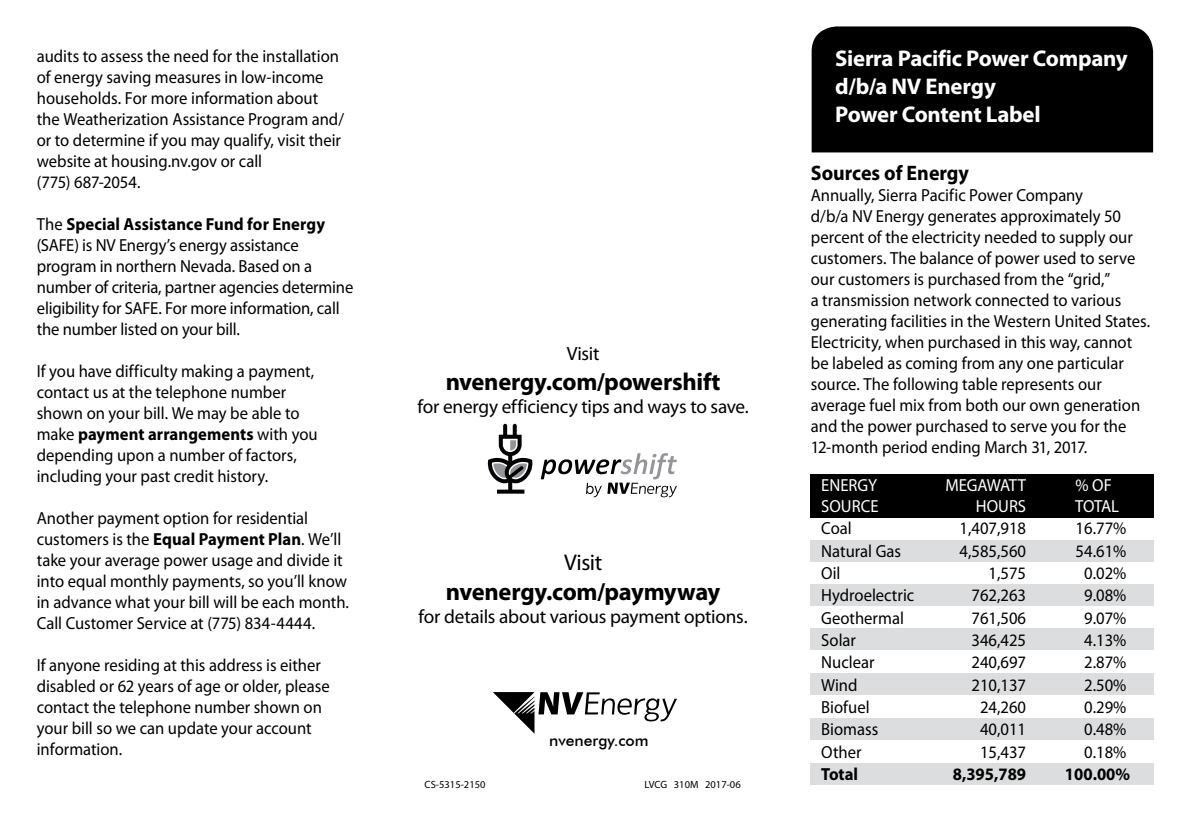
<style>
.page{position:relative;width:1182px;height:819px;background:#fff}
.page>*{position:absolute;margin:0;border:0;box-sizing:border-box;transform-origin:0 0}
.rate_body{font:700 24.5px "Myriad Pro";letter-spacing:-.01em;color:#000}
.rate_head{font:700 22.75px/28px "Myriad Pro";letter-spacing:-.01em;color:#fff}
.rate_body-2{font:22.75px "Myriad Pro";letter-spacing:-.02em;color:#000}
.headline{font:700 21px "Myriad Pro";color:#000;scale:.95 1}
.rate_body-3{font:19.25px "Myriad Pro";letter-spacing:-.015em;color:#000}
.rate_body-4{font:17.5px/21px "Myriad Pro";color:#000;scale:.95 1}
.aa_PUC_numbers2{font:17.5px "Myriad Pro";color:#000;scale:.95 1}
.t1{font:17.5px "Myriad Pro";color:#fff;scale:.95 1}
.aa_PUC_numbers2-2{font:700 17.5px "Myriad Pro";color:#000;scale:.95 1}
.t2{font:500 15.75px "Futura BT";color:#000}
.t3{font:10.5px "Myriad Pro";color:#000}
.s1{font-weight:700}
</style>
<div class="page">
<div style="left:811px;top:26px;width:341px;height:126px;background:#000"></div>
<div style="left:810px;top:474px;width:343px;height:44px;background:#000"></div>
<div style="left:810px;top:540px;width:343px;height:21px;background:#dcddde"></div>
<div style="left:810px;top:585px;width:343px;height:21px;background:#dcddde"></div>
<div style="left:810px;top:628px;width:343px;height:22px;background:#dcddde"></div>
<div style="left:810px;top:674px;width:343px;height:21px;background:#dcddde"></div>
<div style="left:810px;top:718px;width:343px;height:21px;background:#dcddde"></div>
<div style="left:810px;top:763px;width:343px;height:21px;background:#dcddde"></div>
<svg style="left:493px;top:692px;width:184px;height:42px"></svg>
<svg style="left:487px;top:424px;width:46px;height:70px"></svg>
<svg style="left:540px;top:453px;width:137px;height:44px"></svg>
<p class="rate_body-4" style="left:37px;top:46px;width:325px">audits to assess the need for the installation of energy saving measures in low-income households. For more information about the Weatherization Assistance Program and/ or to determine if you may qualify, visit their website at housing.nv.gov or call</p>
<p class="rate_body-4" style="left:37px;top:172px;width:111px">(775) 687-2054.</p>
<p class="rate_body-4" style="left:37px;top:214px;width:335px">The <span class="s1">Special Assistance Fund for Energy </span>(SAFE) is NV Energy’s energy assistance program in northern Nevada. Based on a number of criteria, partner agencies determine eligibility for SAFE. For more information, call the number listed on your bill.</p>
<p class="rate_body-4" style="left:37px;top:361px;width:297px">If you have difficulty making a payment, contact us at the telephone number shown on your bill. We may be able to make <span class="s1">payment arrangements</span> with you depending upon a number of factors, including your past credit history.</p>
<p class="rate_body-4" style="left:37px;top:508px;width:330px">Another payment option for residential customers is the <span class="s1">Equal Payment Plan</span>. We’ll take your average power usage and divide it into equal monthly payments, so you’ll know in advance what your bill will be each month.<br>Call Customer Service at (775) 834-4444.</p>
<p class="rate_body-4" style="left:37px;top:655px;width:310px">If anyone residing at this address is either disabled or 62 years of age or older, please contact the telephone number shown on your bill so we can update your account information.</p>
<p class="rate_body-3" style="left:566px;top:342px;width:34px">Visit</p>
<p class="rate_body" style="left:445px;top:365px;width:276px">nvenergy.com/powershift</p>
<p class="rate_body-3" style="left:417px;top:394px;width:333px">for energy efficiency tips and ways to save.</p>
<p class="rate_body-2" style="left:564px;top:549px;width:40px">Visit</p>
<p class="rate_body" style="left:446px;top:575px;width:276px">nvenergy.com/paymyway</p>
<p class="rate_body-3" style="left:418px;top:604px;width:330px">for details about various payment options.</p>
<p class="t2" style="left:549px;top:731px;width:101px">nvenergy.com</p>
<p class="t3" style="left:424px;top:778px;width:62px">CS-5315-2150</p>
<p class="t3" style="left:644px;top:778px;width:98px">LVCG 310M 2017-06</p>
<p class="rate_head" style="left:835px;top:44px;width:294px">Sierra Pacific Power Company d/b/a NV Energy</p>
<p class="rate_head" style="left:835px;top:100px;width:207px">Power Content Label</p>
<p class="headline" style="left:810px;top:159px;width:168px">Sources of Energy</p>
<p class="rate_body-4" style="left:810px;top:184px;width:359px">Annually, Sierra Pacific Power Company<br>d/b/a NV Energy generates approximately 50 percent of the electricity needed to supply our customers. The balance of power used to serve our customers is purchased from the “grid,”<br>a transmission network connected to various generating facilities in the Western United States.<br>Electricity, when purchased in this way, cannot be labeled as coming from any one particular source. The following table represents our average fuel mix from both our own generation and the power purchased to serve you for the 12-month period ending March 31, 2017.</p>
<p class="t1" style="left:821px;top:474px;width:60px">ENERGY</p>
<p class="t1" style="left:945px;top:474px;width:86px">MEGAWATT</p>
<p class="t1" style="left:1075px;top:474px;width:40px">% OF</p>
<p class="t1" style="left:821px;top:495px;width:62px">SOURCE</p>
<p class="t1" style="left:975px;top:495px;width:54px">HOURS</p>
<p class="t1" style="left:1075px;top:495px;width:48px">TOTAL</p>
<p class="aa_PUC_numbers2" style="left:821px;top:518px;width:34px">Coal</p>
<p class="aa_PUC_numbers2" style="left:959px;top:518px;width:72px">1,407,918</p>
<p class="aa_PUC_numbers2" style="left:1075px;top:518px;width:55px">16.77%</p>
<p class="aa_PUC_numbers2" style="left:821px;top:540px;width:86px">Natural Gas</p>
<p class="aa_PUC_numbers2" style="left:959px;top:540px;width:72px">4,585,560</p>
<p class="aa_PUC_numbers2" style="left:1075px;top:540px;width:55px">54.61%</p>
<p class="aa_PUC_numbers2" style="left:821px;top:562px;width:22px">Oil</p>
<p class="aa_PUC_numbers2" style="left:988px;top:562px;width:41px">1,575</p>
<p class="aa_PUC_numbers2" style="left:1083px;top:562px;width:46px">0.02%</p>
<p class="aa_PUC_numbers2" style="left:821px;top:585px;width:99px">Hydroelectric</p>
<p class="aa_PUC_numbers2" style="left:971px;top:585px;width:59px">762,263</p>
<p class="aa_PUC_numbers2" style="left:1083px;top:585px;width:46px">9.08%</p>
<p class="aa_PUC_numbers2" style="left:821px;top:607px;width:88px">Geothermal</p>
<p class="aa_PUC_numbers2" style="left:971px;top:607px;width:59px">761,506</p>
<p class="aa_PUC_numbers2" style="left:1083px;top:607px;width:46px">9.07%</p>
<p class="aa_PUC_numbers2" style="left:821px;top:629px;width:38px">Solar</p>
<p class="aa_PUC_numbers2" style="left:971px;top:629px;width:59px">346,425</p>
<p class="aa_PUC_numbers2" style="left:1083px;top:629px;width:46px">4.13%</p>
<p class="aa_PUC_numbers2" style="left:821px;top:652px;width:58px">Nuclear</p>
<p class="aa_PUC_numbers2" style="left:971px;top:652px;width:59px">240,697</p>
<p class="aa_PUC_numbers2" style="left:1083px;top:652px;width:46px">2.87%</p>
<p class="aa_PUC_numbers2" style="left:821px;top:674px;width:40px">Wind</p>
<p class="aa_PUC_numbers2" style="left:971px;top:674px;width:59px">210,137</p>
<p class="aa_PUC_numbers2" style="left:1083px;top:674px;width:46px">2.50%</p>
<p class="aa_PUC_numbers2" style="left:821px;top:696px;width:52px">Biofuel</p>
<p class="aa_PUC_numbers2" style="left:979px;top:696px;width:50px">24,260</p>
<p class="aa_PUC_numbers2" style="left:1083px;top:696px;width:46px">0.29%</p>
<p class="aa_PUC_numbers2" style="left:821px;top:719px;width:62px">Biomass</p>
<p class="aa_PUC_numbers2" style="left:979px;top:719px;width:50px">40,011</p>
<p class="aa_PUC_numbers2" style="left:1083px;top:719px;width:46px">0.48%</p>
<p class="aa_PUC_numbers2" style="left:821px;top:741px;width:44px">Other</p>
<p class="aa_PUC_numbers2" style="left:979px;top:741px;width:50px">15,437</p>
<p class="aa_PUC_numbers2" style="left:1083px;top:741px;width:46px">0.18%</p>
<p class="aa_PUC_numbers2-2" style="left:821px;top:763px;width:40px">Total</p>
<p class="aa_PUC_numbers2-2" style="left:952px;top:763px;width:79px">8,395,789</p>
<p class="aa_PUC_numbers2-2" style="left:1064px;top:763px;width:70px">100.00%</p>
</div>
